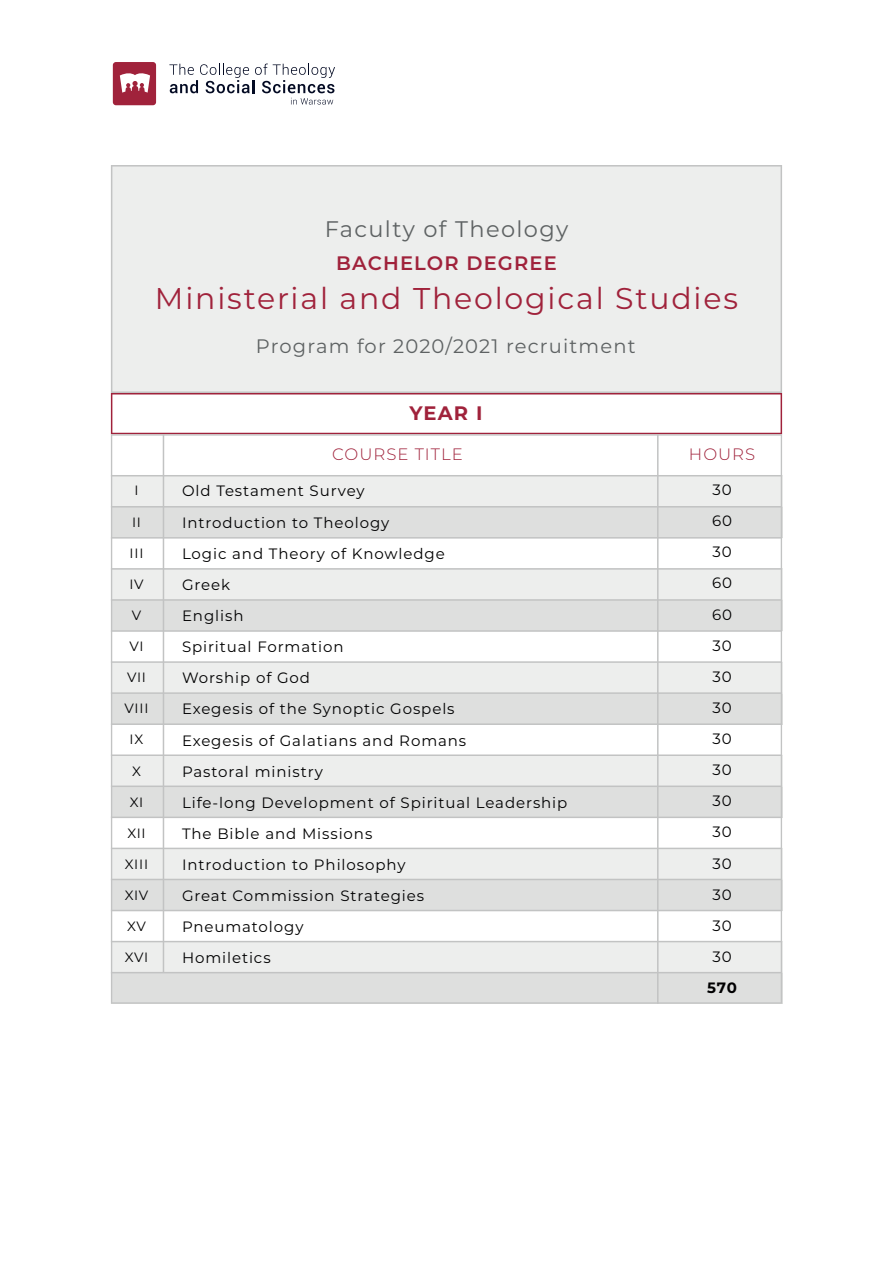
<style>
.page{position:relative;width:893px;height:1263px;background:#fff}
.page>*{position:absolute;margin:0;border:0;box-sizing:border-box;transform-origin:0 0}
.t1{font:30px "Montserrat";letter-spacing:.06em;color:#a0223b}
.t2{font:22.5px "Montserrat";letter-spacing:.06em;color:#5e6263}
.t3{font:19.5px "Montserrat";letter-spacing:.06em;color:#5e6263}
.t4{font:600 19.5px "Montserrat";letter-spacing:.06em;color:#a0223b}
.t5{font:700 19.5px "Montserrat";color:#a0223b}
.t6{font:300 16.5px "Montserrat";letter-spacing:.06em;color:#a0223b}
.t7{font:15px/31.2px "Montserrat";letter-spacing:.06em;color:#000001}
.t8{font:700 15px "Montserrat";color:#000001}
.t9{font:13.5px "Montserrat";letter-spacing:.05em;color:#000001}
</style>
<div class="page">
<div style="left:111px;top:165px;width:671px;height:228px;background:#edeeed"></div>
<svg style="left:111px;top:393px;width:671px;height:41px"></svg>
<svg style="left:113px;top:62px;width:43px;height:43px"></svg>
<svg style="left:169px;top:64px;width:166px;height:41px"></svg>
<svg style="left:111px;top:434px;width:671px;height:570px"></svg>
<hr style="left:111px;top:972px;width:671px;height:1px;background:#c2c3c3">
<hr style="left:111px;top:941px;width:671px;height:1px;background:#c2c3c3">
<hr style="left:111px;top:910px;width:671px;height:1px;background:#c2c3c3">
<hr style="left:111px;top:879px;width:671px;height:1px;background:#c2c3c3">
<hr style="left:111px;top:848px;width:671px;height:1px;background:#c2c3c3">
<hr style="left:111px;top:817px;width:671px;height:1px;background:#c2c3c3">
<hr style="left:111px;top:785px;width:671px;height:2px;background:#c2c3c3">
<hr style="left:111px;top:754px;width:671px;height:2px;background:#c2c3c3">
<hr style="left:111px;top:723px;width:671px;height:2px;background:#c2c3c3">
<hr style="left:111px;top:692px;width:671px;height:2px;background:#c2c3c3">
<hr style="left:111px;top:661px;width:671px;height:2px;background:#c2c3c3">
<hr style="left:111px;top:630px;width:671px;height:2px;background:#c2c3c3">
<hr style="left:111px;top:599px;width:671px;height:2px;background:#c2c3c3">
<hr style="left:111px;top:568px;width:671px;height:2px;background:#c2c3c3">
<hr style="left:111px;top:537px;width:671px;height:2px;background:#c2c3c3">
<hr style="left:111px;top:506px;width:671px;height:1px;background:#c2c3c3">
<hr style="left:111px;top:475px;width:671px;height:1px;background:#c2c3c3">
<hr style="left:657px;top:434px;width:1px;height:570px;background:#c2c3c3">
<hr style="left:163px;top:434px;width:1px;height:539px;background:#c2c3c3">
<h2 class="t2" style="left:325px;top:213px;width:245px">Faculty of Theology</h2>
<h3 class="t4" style="left:336px;top:249px;width:222px">BACHELOR DEGREE</h3>
<h1 class="t1" style="left:155px;top:278px;width:585px">Ministerial and Theological Studies</h1>
<h3 class="t3" style="left:256px;top:332px;width:381px">Program for 2020/2021 recruitment</h3>
<p class="t9" style="left:134px;top:481px;width:6px">I</p>
<p class="t9" style="left:132px;top:512px;width:10px">II</p>
<p class="t9" style="left:130px;top:544px;width:15px">III</p>
<p class="t9" style="left:129px;top:575px;width:16px">IV</p>
<p class="t9" style="left:132px;top:606px;width:11px">V</p>
<p class="t9" style="left:129px;top:637px;width:16px">VI</p>
<p class="t9" style="left:127px;top:668px;width:20px">VII</p>
<p class="t9" style="left:125px;top:699px;width:25px">VIII</p>
<p class="t9" style="left:130px;top:730px;width:15px">IX</p>
<p class="t9" style="left:132px;top:761px;width:10px">X</p>
<p class="t9" style="left:130px;top:793px;width:15px">XI</p>
<p class="t9" style="left:127px;top:824px;width:20px">XII</p>
<p class="t9" style="left:125px;top:855px;width:25px">XIII</p>
<p class="t9" style="left:125px;top:886px;width:25px">XIV</p>
<p class="t9" style="left:127px;top:917px;width:20px">XV</p>
<p class="t9" style="left:125px;top:948px;width:25px">XVI</p>
<h3 class="t5" style="left:409px;top:399px;width:75px">YEAR I</h3>
<p class="t6" style="left:332px;top:443px;width:132px">COURSE TITLE</p>
<p class="t7" style="left:182px;top:475px;width:387px">Old Testament Survey<br>Introduction to Theology<br>Logic and Theory of Knowledge<br>Greek<br>English<br>Spiritual Formation<br>Worship of God<br>Exegesis of the Synoptic Gospels<br>Exegesis of Galatians and Romans<br>Pastoral ministry<br>Life-long Development of Spiritual Leadership<br>The Bible and Missions<br>Introduction to Philosophy<br>Great Commission Strategies<br>Pneumatology<br>Homiletics</p>
<p class="t6" style="left:689px;top:443px;width:68px">HOURS</p>
<p class="t7" style="left:712px;top:473px;width:21px;text-align:justify">30<br>60<br>30<br>60<br>60<br>30<br>30<br>30<br>30<br>30<br>30<br>30<br>30<br>30<br>30<br>30</p>
<p class="t8" style="left:707px;top:977px;width:31px">570</p>
</div>
